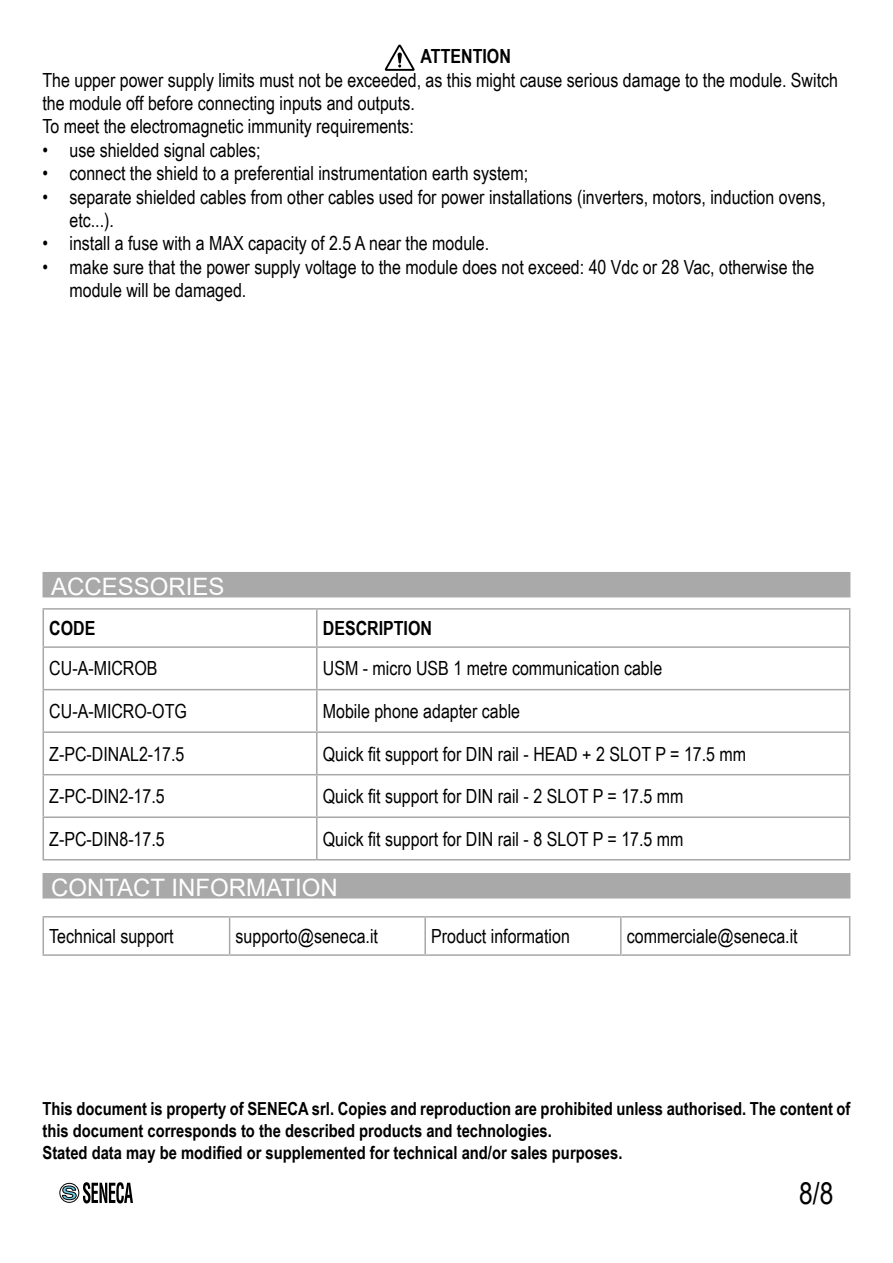
<style>
.page{position:relative;width:893px;height:1263px;background:#fff}
.page>*{position:absolute;margin:0;border:0;box-sizing:border-box;transform-origin:0 0}
.t1{font:30px "Arial Narrow";color:#000}
.t2{font:24px "Arial";color:#fff}
.t3{font:19.5px/23.4px "Arial Narrow";color:#000}
.t4{font:700 19.5px "Arial Narrow";color:#000}
.t5{font:700 18px/21.6px "Arial Narrow";color:#000}
</style>
<div class="page">
<svg style="left:62px;top:1185px;width:15px;height:15px"></svg>
<div style="left:60px;top:1183px;width:19px;height:20px;border:1px solid #000;border-radius:50%"></div>
<svg style="left:83px;top:1182px;width:50px;height:21px"></svg>
<div style="left:43px;top:572px;width:807px;height:25px;background:#a9a9a9"></div>
<hr style="left:317px;top:608px;width:533px;height:2px;background:#a9a8a8">
<hr style="left:849px;top:610px;width:1px;height:36px;background:#a9a8a8">
<hr style="left:849px;top:818px;width:1px;height:41px;background:#a9a8a8">
<hr style="left:317px;top:859px;width:533px;height:1px;background:#a9a8a8">
<hr style="left:43px;top:608px;width:274px;height:2px;background:#a9a8a8">
<hr style="left:43px;top:610px;width:1px;height:36px;background:#a9a8a8">
<hr style="left:316px;top:610px;width:2px;height:36px;background:#a9a8a8">
<hr style="left:316px;top:648px;width:2px;height:41px;background:#a9a8a8">
<hr style="left:316px;top:690px;width:2px;height:41px;background:#a9a8a8">
<hr style="left:316px;top:733px;width:2px;height:41px;background:#a9a8a8">
<hr style="left:316px;top:775px;width:2px;height:41px;background:#a9a8a8">
<hr style="left:43px;top:818px;width:1px;height:41px;background:#a9a8a8">
<hr style="left:316px;top:818px;width:2px;height:41px;background:#a9a8a8">
<hr style="left:43px;top:859px;width:274px;height:1px;background:#a9a8a8">
<hr style="left:43px;top:646px;width:274px;height:2px;background:#a9a8a8">
<hr style="left:43px;top:648px;width:1px;height:41px;background:#a9a8a8">
<hr style="left:317px;top:646px;width:533px;height:2px;background:#a9a8a8">
<hr style="left:849px;top:648px;width:1px;height:41px;background:#a9a8a8">
<hr style="left:43px;top:775px;width:1px;height:41px;background:#a9a8a8">
<hr style="left:849px;top:775px;width:1px;height:41px;background:#a9a8a8">
<hr style="left:43px;top:816px;width:274px;height:2px;background:#a9a8a8">
<hr style="left:317px;top:816px;width:533px;height:2px;background:#a9a8a8">
<hr style="left:43px;top:733px;width:1px;height:41px;background:#a9a8a8">
<hr style="left:849px;top:733px;width:1px;height:41px;background:#a9a8a8">
<hr style="left:43px;top:774px;width:274px;height:1px;background:#a9a8a8">
<hr style="left:317px;top:774px;width:533px;height:1px;background:#a9a8a8">
<hr style="left:43px;top:689px;width:274px;height:1px;background:#a9a8a8">
<hr style="left:43px;top:690px;width:1px;height:41px;background:#a9a8a8">
<hr style="left:317px;top:689px;width:533px;height:1px;background:#a9a8a8">
<hr style="left:849px;top:690px;width:1px;height:41px;background:#a9a8a8">
<hr style="left:43px;top:731px;width:274px;height:2px;background:#a9a8a8">
<hr style="left:317px;top:731px;width:533px;height:2px;background:#a9a8a8">
<div style="left:43px;top:873px;width:807px;height:25px;background:#a9a9a9"></div>
<hr style="left:622px;top:916px;width:228px;height:1px;background:#a7a7a7">
<hr style="left:849px;top:917px;width:1px;height:37px;background:#a7a7a7">
<hr style="left:622px;top:954px;width:228px;height:2px;background:#a7a7a7">
<hr style="left:43px;top:916px;width:187px;height:1px;background:#a9a8a8">
<hr style="left:43px;top:917px;width:1px;height:37px;background:#a9a8a8">
<hr style="left:43px;top:954px;width:187px;height:2px;background:#a9a8a8">
<hr style="left:230px;top:916px;width:195px;height:1px;background:#a9a8a8">
<hr style="left:229px;top:917px;width:1px;height:37px;background:#a9a8a8">
<hr style="left:230px;top:954px;width:195px;height:2px;background:#a9a8a8">
<hr style="left:425px;top:916px;width:197px;height:1px;background:#a9a8a8">
<hr style="left:424px;top:917px;width:2px;height:37px;background:#a9a8a8">
<hr style="left:620px;top:917px;width:2px;height:37px;background:#a9a8a8">
<hr style="left:425px;top:954px;width:197px;height:2px;background:#a9a8a8">
<svg style="left:385px;top:45px;width:30px;height:26px"></svg>
<p class="t4" style="left:421px;top:41px;width:92px">ATTENTION</p>
<p class="t3" style="left:43px;top:67px;width:797px">The upper power supply limits must not be exceeded, as this might cause serious damage to the module. Switch the module off before connecting inputs and outputs.<br>To meet the electromagnetic immunity requirements:</p>
<p class="t3" style="left:43px;top:137px;width:220px">• use shielded signal cables;</p>
<p class="t3" style="left:43px;top:161px;width:487px">• connect the shield to a preferential instrumentation earth system;</p>
<p class="t3" style="left:70px;top:184px;width:758px;text-indent:-27px">• separate shielded cables from other cables used for power installations (inverters, motors, induction ovens, etc...).</p>
<p class="t3" style="left:43px;top:231px;width:448px">• install a fuse with a MAX capacity of 2.5 A near the module.</p>
<p class="t3" style="left:70px;top:254px;width:746px;text-indent:-27px">• make sure that the power supply voltage to the module does not exceed: 40 Vdc or 28 Vac, otherwise the module will be damaged.</p>
<p class="t2" style="left:51px;top:569px;width:175px">ACCESSORIES</p>
<p class="t4" style="left:49px;top:613px;width:48px">CODE</p>
<p class="t4" style="left:323px;top:613px;width:111px">DESCRIPTION</p>
<p class="t3" style="left:49px;top:656px;width:110px">CU-A-MICROB</p>
<p class="t3" style="left:323px;top:656px;width:341px">USM - micro USB 1 metre communication cable</p>
<p class="t3" style="left:49px;top:699px;width:139px">CU-A-MICRO-OTG</p>
<p class="t3" style="left:323px;top:699px;width:199px">Mobile phone adapter cable</p>
<p class="t3" style="left:49px;top:741px;width:137px">Z-PC-DINAL2-17.5</p>
<p class="t3" style="left:323px;top:741px;width:425px">Quick fit support for DIN rail - HEAD + 2 SLOT P = 17.5 mm</p>
<p class="t3" style="left:49px;top:784px;width:117px">Z-PC-DIN2-17.5</p>
<p class="t3" style="left:323px;top:784px;width:362px">Quick fit support for DIN rail - 2 SLOT P = 17.5 mm</p>
<p class="t3" style="left:49px;top:826px;width:117px">Z-PC-DIN8-17.5</p>
<p class="t3" style="left:323px;top:826px;width:362px">Quick fit support for DIN rail - 8 SLOT P = 17.5 mm</p>
<p class="t2" style="left:51px;top:871px;width:288px">CONTACT INFORMATION</p>
<p class="t3" style="left:49px;top:924px;width:126px">Technical support</p>
<p class="t3" style="left:236px;top:924px;width:144px">supporto@seneca.it</p>
<p class="t3" style="left:431px;top:924px;width:140px">Product information</p>
<p class="t3" style="left:627px;top:924px;width:172px">commerciale@seneca.it</p>
<p class="t5" style="left:43px;top:1097px;width:809px">This document is property of SENECA srl. Copies and reproduction are prohibited unless authorised. The content of this document corresponds to the described products and technologies.<br>Stated data may be modified or supplemented for technical and/or sales purposes.</p>
<h1 class="t1" style="left:799px;top:1171px;width:36px">8/8</h1>
</div>
